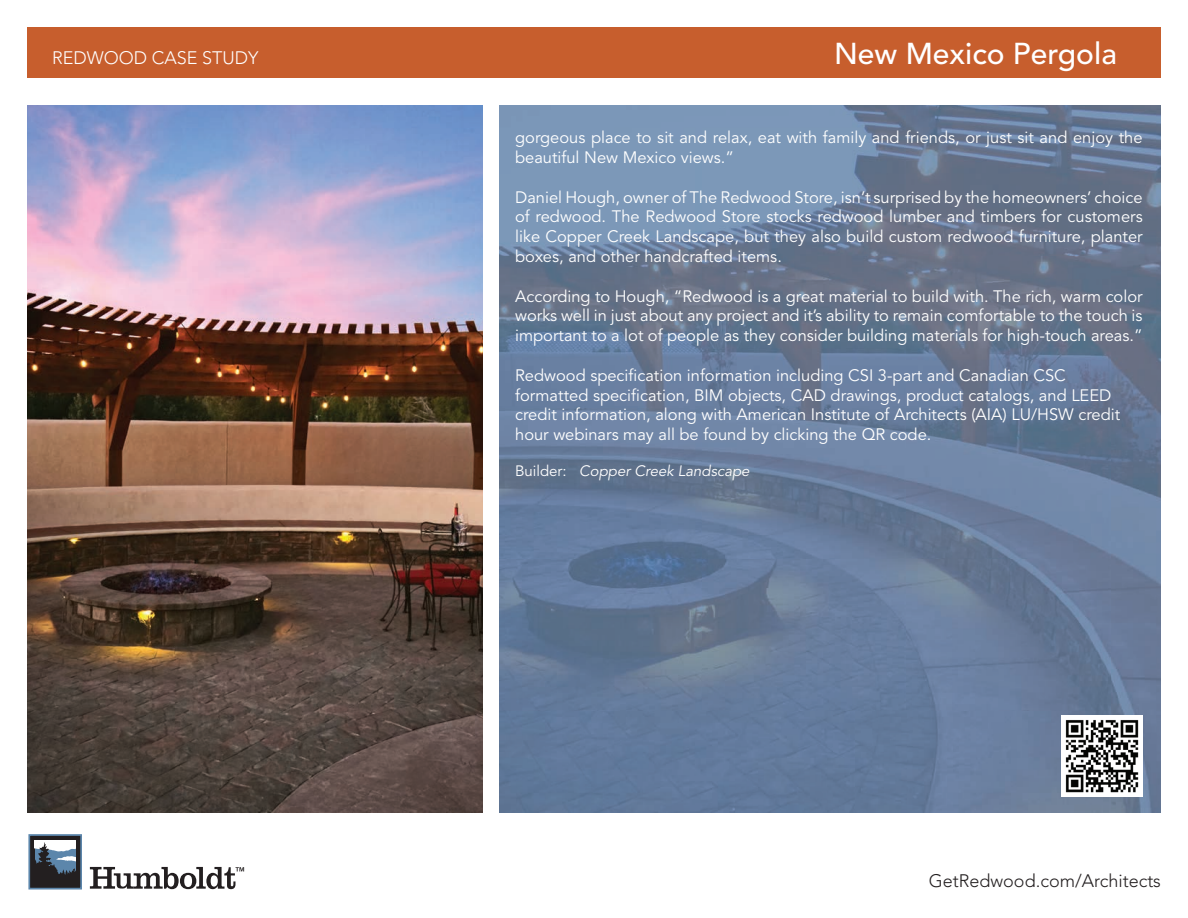
<style>
.page{position:relative;width:1188px;height:918px;background:#fff}
.page>*{position:absolute;margin:0;border:0;box-sizing:border-box;transform-origin:0 0}
.t1{font:500 30px "Avenir LT Pro";color:#fff}
.t2{font:300 18px "Avenir LT Pro";color:#231f20}
.t3{font:300 18px "Avenir LT Pro";color:#fff}
.t4{font:16.5px/19.8px "Avenir LT Pro";color:#fff}
.t5{font:italic 15px "Avenir LT Pro";color:#fff}
.s1{font-style:normal}
</style>
<div class="page">
<div style="left:27px;top:27px;width:1134px;height:51px;background:#c75e2d"></div>
<div style="left:29px;top:835px;width:52px;height:54px;background:#231f20"></div>
<div style="left:28px;top:834px;width:54px;height:56px;border:2px solid #5c86ab"></div>
<svg style="left:34px;top:841px;width:42px;height:34px"></svg>
<svg style="left:90px;top:867px;width:154px;height:22px"></svg>
<img style="left:500px;top:105px;width:661px;height:708px">
<img style="left:27px;top:105px;width:456px;height:708px">
<img style="left:1062px;top:716px;width:81px;height:80px">
<p class="t3" style="left:52px;top:47px;width:208px">REDWOOD CASE STUDY</p>
<h1 class="t1" style="left:834px;top:36px;width:284px">New Mexico Pergola</h1>
<p class="t4" style="left:515px;top:128px;width:629px">gorgeous place to sit and relax, eat with family and friends, or just sit and enjoy the beautiful New Mexico views.”</p>
<p class="t4" style="left:515px;top:187px;width:629px;text-align:justify">Daniel Hough, owner of The Redwood Store, isn’t surprised by the homeowners’ choice of redwood. The Redwood Store stocks redwood lumber and timbers for customers like Copper Creek Landscape, but they also build custom redwood furniture, planter boxes, and other handcrafted items.</p>
<p class="t4" style="left:515px;top:286px;width:629px;text-align:justify">According to Hough, “Redwood is a great material to build with. The rich, warm color works well in just about any project and it’s ability to remain comfortable to the touch is important to a lot of people as they consider building materials for high-touch areas.”</p>
<p class="t4" style="left:515px;top:365px;width:607px">Redwood specification information including CSI 3-part and Canadian CSC formatted specification, BIM objects, CAD drawings, product catalogs, and LEED credit information, along with American Institute of Architects (AIA) LU/HSW credit hour webinars may all be found by clicking the QR code.</p>
<p class="t5" style="left:515px;top:462px;width:236px"><span class="s1">Builder:</span> Copper Creek Landscape</p>
<p class="t2" style="left:929px;top:870px;width:234px">GetRedwood.com/Architects</p>
</div>
